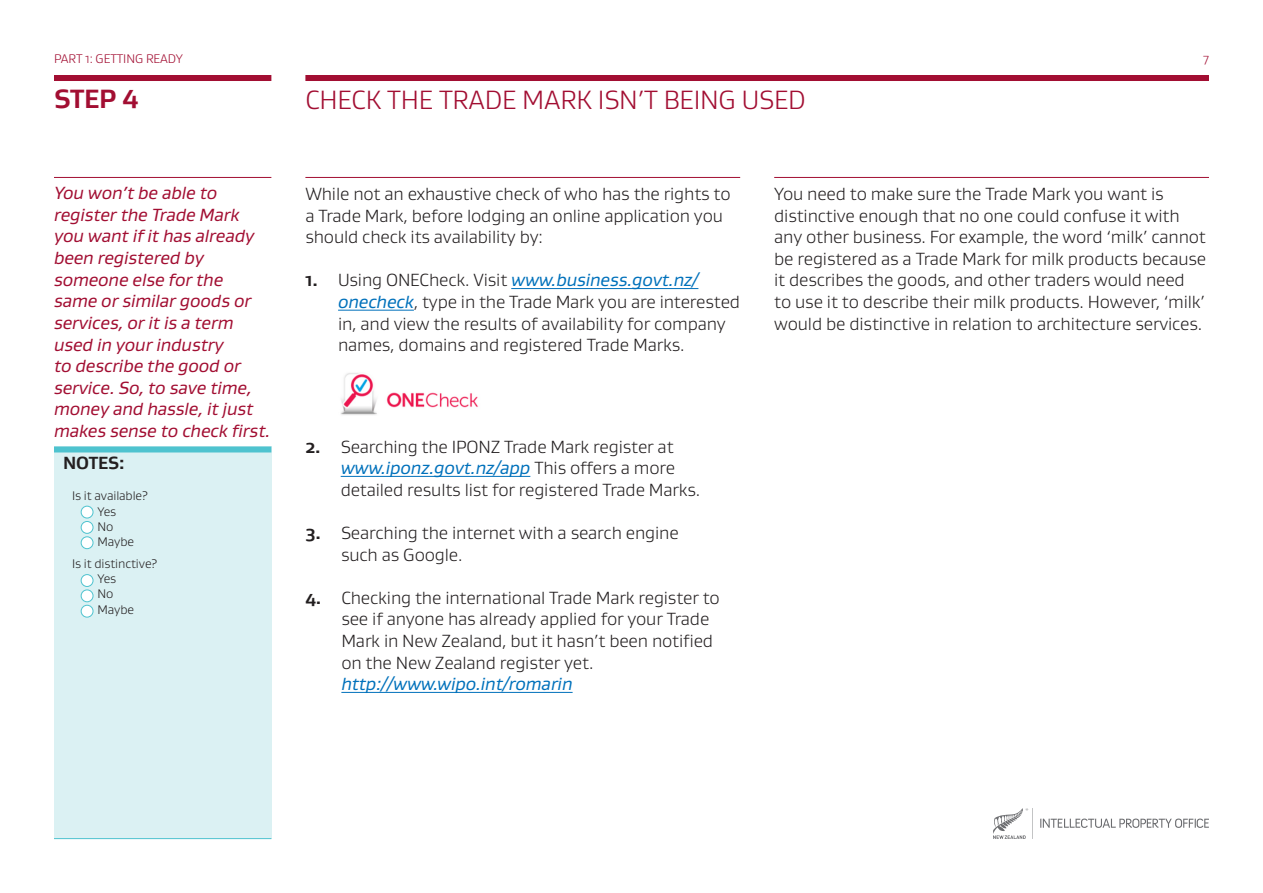
<style>
.page{position:relative;width:1263px;height:893px;background:#fff}
.page>*{position:absolute;margin:0;border:0;box-sizing:border-box;transform-origin:0 0}
.sub_titles{font:300 27px "Gustan";letter-spacing:-.01em;color:#a20e32}
.sub_title_bold{font:700 27px "Gustan";color:#a20e32}
.Body{font:300 18px/21.6px "Gustan";letter-spacing:-.01em;color:#231f20}
.italic_intro{font:italic 18px/21.6px "Gustan";letter-spacing:-.01em;color:#a20e32}
.Body-2{font:700 18px "Gustan";letter-spacing:-.01em;color:#231f20}
.BODY_SMALL{font:300 12.75px/15.3px "Gustan";letter-spacing:-.01em;color:#231f20}
.small_top_title{font:300 12.75px "Gustan";letter-spacing:-.01em;color:#a20e32}
.s1{font-weight:700}
.s2{font-weight:400;font-style:italic;color:#0071bb}
</style>
<div class="page">
<div style="left:54px;top:75px;width:217px;height:6px;background:#a20e32"></div>
<hr style="left:54px;top:177px;width:217px;height:1px;background:#a20e32">
<div style="left:54px;top:446px;width:217px;height:393px;background:#dbf1f3"></div>
<div style="left:305px;top:75px;width:904px;height:6px;background:#a20e32"></div>
<hr style="left:305px;top:177px;width:435px;height:1px;background:#a20e32">
<div style="left:54px;top:446px;width:217px;height:6px;background:#4ec3cf"></div>
<hr style="left:54px;top:838px;width:217px;height:1px;background:#4ec3cf">
<hr style="left:774px;top:177px;width:435px;height:1px;background:#a20e32">
<hr style="left:511px;top:288px;width:187px;height:1px;background:#0071bb">
<hr style="left:338px;top:310px;width:76px;height:1px;background:#0071bb">
<hr style="left:341px;top:476px;width:189px;height:1px;background:#0071bb">
<hr style="left:341px;top:692px;width:232px;height:1px;background:#0071bb">
<div style="left:81px;top:506px;width:12px;height:12px;background:#fff;border-radius:50%"></div>
<div style="left:81px;top:506px;width:12px;height:12px;border:1px solid #4ec3cf;border-radius:50%"></div>
<div style="left:81px;top:575px;width:12px;height:11px;background:#fff;border-radius:50%"></div>
<div style="left:81px;top:574px;width:12px;height:13px;border:1px solid #4ec3cf;border-radius:50%"></div>
<div style="left:81px;top:521px;width:12px;height:12px;background:#fff;border-radius:50%"></div>
<div style="left:81px;top:521px;width:12px;height:13px;border:1px solid #4ec3cf;border-radius:50%"></div>
<div style="left:81px;top:590px;width:12px;height:12px;background:#fff;border-radius:50%"></div>
<div style="left:81px;top:589px;width:12px;height:13px;border:1px solid #4ec3cf;border-radius:50%"></div>
<div style="left:81px;top:537px;width:12px;height:12px;background:#fff;border-radius:50%"></div>
<div style="left:81px;top:536px;width:12px;height:13px;border:1px solid #4ec3cf;border-radius:50%"></div>
<div style="left:81px;top:605px;width:12px;height:12px;background:#fff;border-radius:50%"></div>
<div style="left:81px;top:605px;width:12px;height:12px;border:1px solid #4ec3cf;border-radius:50%"></div>
<img style="left:341px;top:373px;width:137px;height:42px">
<svg style="left:1040px;top:818px;width:169px;height:10px"></svg>
<svg style="left:993px;top:808px;width:40px;height:31px"></svg>
<p class="small_top_title" style="left:54px;top:50px;width:130px">PART 1: GETTING READY</p>
<p class="sub_title_bold" style="left:54px;top:81px;width:86px">STEP 4</p>
<p class="italic_intro" style="left:54px;top:182px;width:218px">You won’t be able to register the Trade Mark you want if it has already been registered by someone else for the same or similar goods or services, or it is a term used in your industry<br>to describe the good or service. So, to save time, money and hassle, it just makes sense to check first.</p>
<p class="Body-2" style="left:63px;top:451px;width:63px">NOTES:</p>
<p class="BODY_SMALL" style="left:98px;top:488px;width:52px;text-indent:-26px">Is it available?<br>Yes<br>No<br>Maybe</p>
<p class="BODY_SMALL" style="left:98px;top:555px;width:61px;text-indent:-26px">Is it distinctive?<br>Yes<br>No<br>Maybe</p>
<p class="sub_titles" style="left:305px;top:83px;width:502px">CHECK THE TRADE MARK ISN’T BEING USED</p>
<p class="small_top_title" style="left:1203px;top:50px;width:7px">7</p>
<p class="Body" style="left:305px;top:183px;width:427px">While not an exhaustive check of who has the rights to a Trade Mark, before lodging an online application you should check its availability by:</p>
<p class="Body" style="left:338px;top:269px;width:404px;text-indent:-33px"><span class="s1">1.</span> Using ONECheck. Visit <span class="s2">www.business.govt.nz/ onecheck</span>, type in the Trade Mark you are interested in, and view the results of availability for company names, domains and registered Trade Marks.</p>
<p class="Body" style="left:341px;top:435px;width:361px;text-indent:-35px"><span class="s1">2.</span> Searching the IPONZ Trade Mark register at <span class="s2">www.iponz.govt.nz/app</span> This offers a more detailed results list for registered Trade Marks.</p>
<p class="Body" style="left:341px;top:522px;width:339px;text-indent:-36px"><span class="s1">3.</span> Searching the internet with a search engine such as Google.</p>
<p class="Body" style="left:341px;top:586px;width:380px;text-indent:-36px"><span class="s1">4.</span> Checking the international Trade Mark register to see if anyone has already applied for your Trade Mark in New Zealand, but it hasn’t been notified on the New Zealand register yet. <span class="s2">http://www.wipo.int/romarin</span></p>
<p class="Body" style="left:774px;top:183px;width:434px">You need to make sure the Trade Mark you want is distinctive enough that no one could confuse it with any other business. For example, the word ‘milk’ cannot be registered as a Trade Mark for milk products because it describes the goods, and other traders would need to use it to describe their milk products. However, ‘milk’ would be distinctive in relation to architecture services.</p>
</div>
